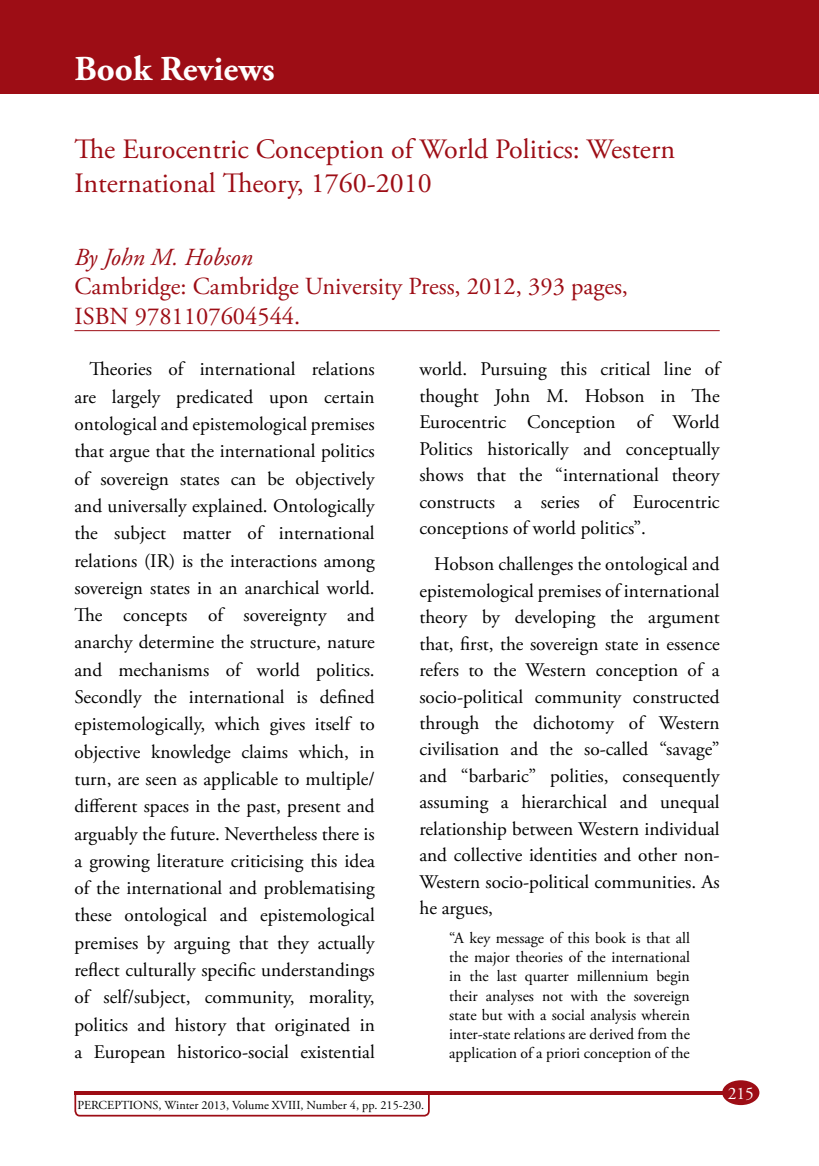
<style>
.page{position:relative;width:819px;height:1166px;background:#fff}
.page>*{position:absolute;margin:0;border:0;box-sizing:border-box;transform-origin:0 0}
.t1{font:700 35px "Adobe Garamond Pro";color:#fff}
.t2{font:28px/33.6px "Adobe Garamond Pro";color:#9d0d15}
.t3{font:24.5px/29.4px "Adobe Garamond Pro";color:#9d0d15}
.t4{font:italic 24.5px "Adobe Garamond Pro";color:#9d0d15}
.t5{font:19.25px/27.3px "Adobe Garamond Pro";color:#000;text-align:justify}
.t6{font:17.5px "Adobe Garamond Pro";color:#fff}
.t7{font:15.75px/19.1px "Adobe Garamond Pro";color:#000;text-align:justify}
.t8{font:12.25px "Adobe Garamond Pro";color:#000}
</style>
<div class="page">
<svg style="left:430px;top:1091px;width:292px;height:3px"></svg>
<div style="left:722px;top:1080px;width:37px;height:25px;background:#9d0d15;border-radius:50%"></div>
<svg style="left:74px;top:1091px;width:356px;height:26px"></svg>
<div style="left:0;top:0;width:819px;height:93px;background:#9d0d15"></div>
<hr style="left:74px;top:330px;width:645px;height:1px;background:#9d0d15">
<h1 class="t1" style="left:74px;top:48px;width:202px">Book Reviews</h1>
<h2 class="t2" style="left:74px;top:134px;width:602px">The Eurocentric Conception of World Politics: Western<br>International Theory, 1760-2010</h2>
<p class="t4" style="left:74px;top:242px;width:180px">By John M. Hobson</p>
<p class="t3" style="left:74px;top:273px;width:555px">Cambridge: Cambridge University Press, 2012, 393 pages,<br>ISBN 9781107604544.</p>
<p class="t5" style="left:419px;top:357px;width:302px;line-height:26.4px">world. Pursuing this critical line of thought John M. Hobson in The Eurocentric Conception of World Politics historically and conceptually shows that the “international theory constructs a series of Eurocentric conceptions of world politics”.</p>
<p class="t5" style="left:419px;top:552px;width:302px;line-height:26.4px;text-indent:15px">Hobson challenges the ontological and epistemological premises of international theory by developing the argument that, first, the sovereign state in essence refers to the Western conception of a socio-political community constructed through the dichotomy of Western civilisation and the so-called “savage” and “barbaric” polities, consequently assuming a hierarchical and unequal relationship between Western individual and collective identities and other non-Western socio-political communities. As he argues,</p>
<p class="t7" style="left:449px;top:929px;width:242px">“A key message of this book is that all the major theories of the international in the last quarter millennium begin their analyses not with the sovereign state but with a social analysis wherein inter-state relations are derived from the application of a priori conception of the</p>
<p class="t5" style="left:74px;top:356px;width:302px;text-indent:15px">Theories of international relations are largely predicated upon certain ontological and epistemological premises that argue that the international politics of sovereign states can be objectively and universally explained. Ontologically the subject matter of international relations (IR) is the interactions among sovereign states in an anarchical world.<br>The concepts of sovereignty and anarchy determine the structure, nature and mechanisms of world politics.<br>Secondly the international is defined epistemologically, which gives itself to objective knowledge claims which, in turn, are seen as applicable to multiple/ different spaces in the past, present and arguably the future. Nevertheless there is a growing literature criticising this idea of the international and problematising these ontological and epistemological premises by arguing that they actually reflect culturally specific understandings of self/subject, community, morality, politics and history that originated in a European historico-social existential</p>
<p class="t8" style="left:77px;top:1098px;width:348px">PERCEPTIONS, Winter 2013, Volume XVIII, Number 4, pp. 215-230.</p>
<p class="t6" style="left:727px;top:1083px;width:28px">215</p>
</div>
